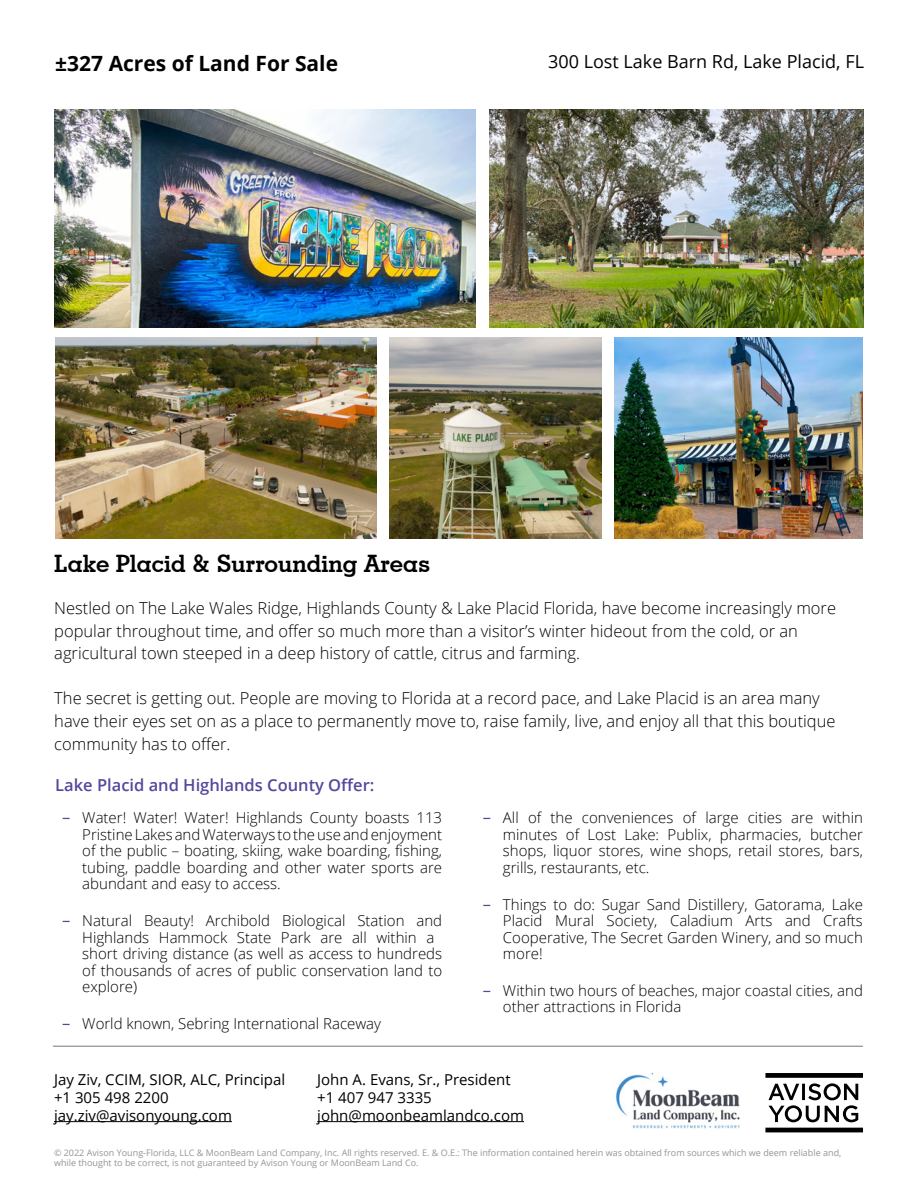
<style>
.page{position:relative;width:918px;height:1188px;background:#fff}
.page>*{position:absolute;margin:0;border:0;box-sizing:border-box;transform-origin:0 0}
.t1{font:700 24px "Geometric Slab 703 BT";color:#000}
.t2{font:700 21px "Open Sans";color:#000}
.t3{font:18px "Open Sans";color:#000}
.t4{font:300 16.5px/22.5px "Open Sans";color:#000}
.t5{font:600 16.5px "Open Sans";color:#55489d}
.t6{font:300 15px/16.5px "Open Sans";color:#000;text-align:justify}
.t7{font:15px/18px "Open Sans";color:#000}
.t8{font:9px/10.8px "Open Sans";color:#939598}
.s1{font-weight:400;font-size:16.5px;color:#55489d}
</style>
<div class="page">
<hr style="left:53px;top:1046px;width:810px;height:1px;background:#7d7370">
<svg style="left:765px;top:1128px;width:98px;height:4px"></svg>
<svg style="left:765px;top:1073px;width:98px;height:49px"></svg>
<hr style="left:54px;top:1121px;width:178px;height:1px;background:#000">
<hr style="left:317px;top:1121px;width:207px;height:1px;background:#000">
<img style="left:616px;top:1073px;width:124px;height:56px">
<img style="left:54px;top:109px;width:422px;height:219px">
<img style="left:55px;top:338px;width:322px;height:200px">
<img style="left:490px;top:109px;width:374px;height:219px">
<img style="left:390px;top:338px;width:211px;height:200px">
<img style="left:614px;top:338px;width:249px;height:200px">
<h2 class="t2" style="left:55px;top:49px;width:284px">±327 Acres of Land For Sale</h2>
<p class="t3" style="left:548px;top:49px;width:317px">300 Lost Lake Barn Rd, Lake Placid, FL</p>
<h1 class="t1" style="left:54px;top:549px;width:378px">Lake Placid &amp; Surrounding Areas</h1>
<p class="t4" style="left:54px;top:597px;width:783px">Nestled on The Lake Wales Ridge, Highlands County &amp; Lake Placid Florida, have become increasingly more popular throughout time, and offer so much more than a visitor’s winter hideout from the cold, or an agricultural town steeped in a deep history of cattle, citrus and farming.</p>
<p class="t4" style="left:54px;top:687px;width:783px">The secret is getting out. People are moving to Florida at a record pace, and Lake Placid is an area many have their eyes set on as a place to permanently move to, raise family, live, and enjoy all that this boutique community has to offer.</p>
<p class="t5" style="left:55px;top:774px;width:321px">Lake Placid and Highlands County Offer:</p>
<p class="t6" style="left:82px;top:809px;width:361px;text-indent:-20px"><span class="s1">–</span> Water! Water! Water! Highlands County boasts 113<br>Pristine Lakes and Waterways to the use and enjoyment of the public – boating, skiing, wake boarding, fishing, tubing, paddle boarding and other water sports are abundant and easy to access.</p>
<p class="t6" style="left:82px;top:912px;width:361px;text-align:left;text-indent:-20px"><span class="s1">–</span> Natural Beauty! Archibold Biological Station and Highlands Hammock State Park are all within a short driving distance (as well as access to hundreds of thousands of acres of public conservation land to explore)</p>
<p class="t6" style="left:62px;top:1015px;width:321px"><span class="s1">–</span> World known, Sebring International Raceway</p>
<p class="t6" style="left:503px;top:809px;width:361px;text-indent:-20px"><span class="s1">–</span> All of the conveniences of large cities are within minutes of Lost Lake: Publix, pharmacies, butcher shops, liquor stores, wine shops, retail stores, bars, grills, restaurants, etc.</p>
<p class="t6" style="left:503px;top:895px;width:361px;text-indent:-20px"><span class="s1">–</span> Things to do: Sugar Sand Distillery, Gatorama, Lake Placid Mural Society, Caladium Arts and Crafts Cooperative, The Secret Garden Winery, and so much more!</p>
<p class="t6" style="left:503px;top:982px;width:361px;text-indent:-20px"><span class="s1">–</span> Within two hours of beaches, major coastal cities, and other attractions in Florida</p>
<p class="t7" style="left:54px;top:1070px;width:233px">Jay Ziv, CCIM, SIOR, ALC, Principal +1 305 498 2200 jay.ziv@avisonyoung.com</p>
<p class="t7" style="left:317px;top:1070px;width:208px">John A. Evans, Sr., President +1 407 947 3335 john@moonbeamlandco.com</p>
<p class="t8" style="left:54px;top:1147px;width:789px">© 2022 Avison Young-Florida, LLC &amp; MoonBeam Land Company, Inc. All rights reserved. E. &amp; O.E.: The information contained herein was obtained from sources which we deem reliable and, while thought to be correct, is not guaranteed by Avison Young or MoonBeam Land Co.</p>
</div>
